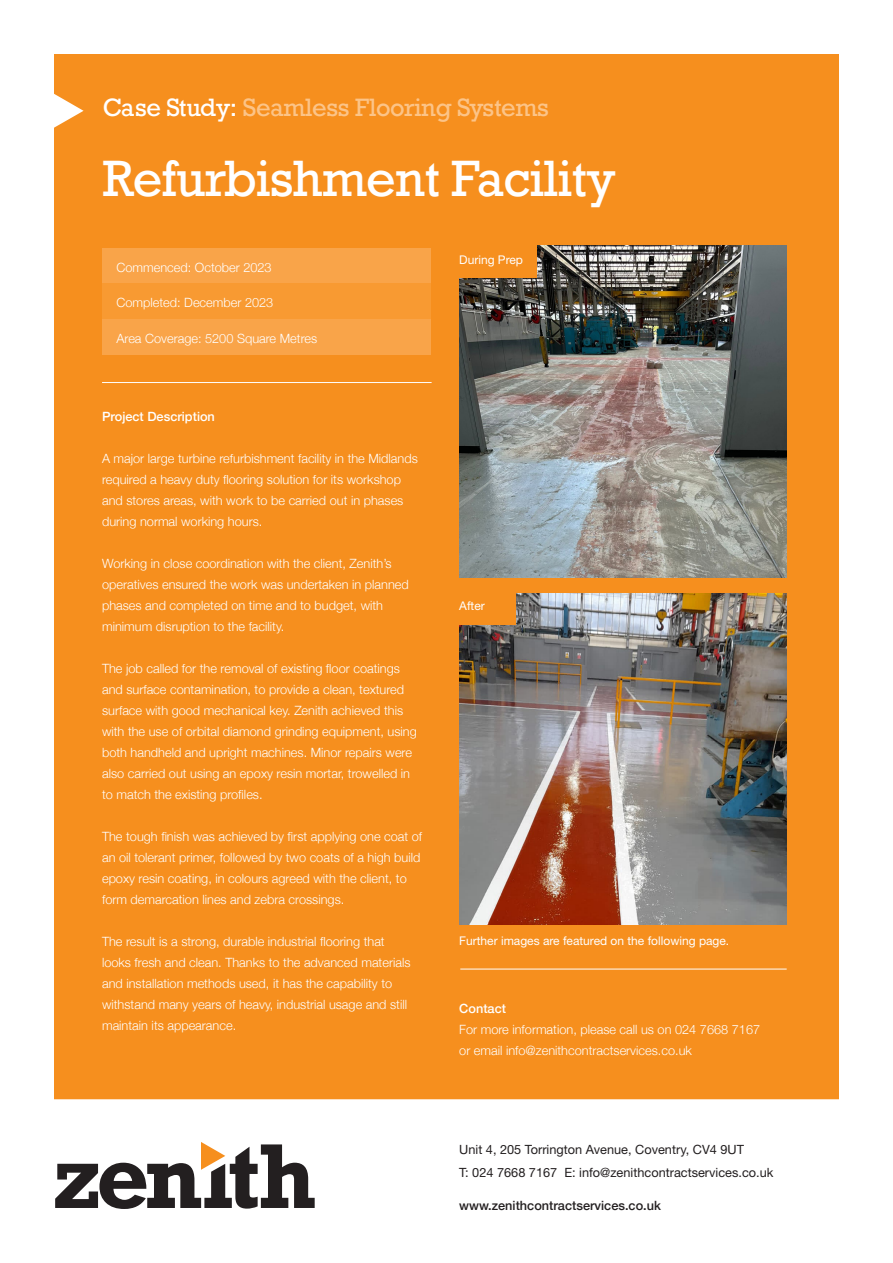
<style>
.page{position:relative;width:893px;height:1263px;background:#fff}
.page>*{position:absolute;margin:0;border:0;box-sizing:border-box;transform-origin:0 0}
.t1{font:48px "Rockwell";letter-spacing:-.02em;color:#fff}
.t2{font:23.55px "Rockwell";letter-spacing:-.02em;color:#fcc488}
.t3{font:300 12.75px/21px "Helvetica Neue";color:#fff}
.t4{font:12.75px "Helvetica Neue";color:#231f20}
.t5{font:500 12.75px "Helvetica Neue";color:#231f20}
.t6{font:500 12.75px "Helvetica Neue";color:#fff}
.t7{font:12px "Helvetica Neue";color:#fff}
.s1{color:#fff}
</style>
<div class="page">
<div style="left:54px;top:54px;width:785px;height:1045px;background:#f68f1e"></div>
<div style="left:102px;top:248px;width:329px;height:35px;background:#f9a449"></div>
<div style="left:102px;top:283px;width:329px;height:36px;background:#f89a32"></div>
<div style="left:102px;top:319px;width:329px;height:36px;background:#f9a449"></div>
<hr style="left:102px;top:382px;width:330px;height:1px;background:#fff">
<hr style="left:460px;top:969px;width:327px;height:1px;background:#fff">
<img style="left:459px;top:246px;width:328px;height:331px">
<img style="left:459px;top:593px;width:328px;height:332px">
<svg style="left:55px;top:1142px;width:260px;height:67px"></svg>
<div style="left:455px;top:590px;width:61px;height:34px;background:#f68f1e"></div>
<div style="left:455px;top:243px;width:82px;height:34px;background:#f68f1e"></div>
<p class="t2" style="left:103px;top:92px;width:448px"><span class="s1">Case Study:</span> Seamless Flooring Systems</p>
<p class="t1" style="left:103px;top:149px;width:515px">Refurbishment Facility</p>
<p class="t3" style="left:117px;top:256px;width:157px">Commenced: October 2023</p>
<p class="t3" style="left:117px;top:291px;width:158px">Completed: December 2023</p>
<p class="t3" style="left:117px;top:327px;width:202px">Area Coverage: 5200 Square Metres</p>
<p class="t6" style="left:102px;top:407px;width:114px">Project Description</p>
<p class="t3" style="left:102px;top:447px;width:317px">A major large turbine refurbishment facility in the Midlands required a heavy duty flooring solution for its workshop and stores areas, with work to be carried out in phases during normal working hours.</p>
<p class="t3" style="left:102px;top:552px;width:308px">Working in close coordination with the client, Zenith’s operatives ensured the work was undertaken in planned phases and completed on time and to budget, with minimum disruption to the facility.</p>
<p class="t3" style="left:102px;top:657px;width:316px">The job called for the removal of existing floor coatings and surface contamination, to provide a clean, textured surface with good mechanical key. Zenith achieved this with the use of orbital diamond grinding equipment, using both handheld and upright machines. Minor repairs were also carried out using an epoxy resin mortar, trowelled in to match the existing profiles.</p>
<p class="t3" style="left:102px;top:825px;width:322px">The tough finish was achieved by first applying one coat of an oil tolerant primer, followed by two coats of a high build epoxy resin coating, in colours agreed with the client, to form demarcation lines and zebra crossings.</p>
<p class="t3" style="left:102px;top:930px;width:310px">The result is a strong, durable industrial flooring that looks fresh and clean. Thanks to the advanced materials and installation methods used, it has the capability to withstand many years of heavy, industrial usage and still maintain its appearance.</p>
<p class="t7" style="left:459px;top:252px;width:65px">During Prep</p>
<p class="t7" style="left:459px;top:599px;width:27px">After</p>
<p class="t7" style="left:459px;top:933px;width:272px">Further images are featured on the following page.</p>
<p class="t6" style="left:459px;top:998px;width:48px">Contact</p>
<p class="t3" style="left:459px;top:1018px;width:302px">For more information, please call us on 024 7668 7167</p>
<p class="t3" style="left:459px;top:1039px;width:234px">or email info@zenithcontractservices.co.uk</p>
<p class="t4" style="left:459px;top:1142px;width:286px">Unit 4, 205 Torrington Avenue, Coventry, CV4 9UT</p>
<p class="t4" style="left:459px;top:1164px;width:316px">T: 024 7668 7167 E: info@zenithcontractservices.co.uk</p>
<p class="t5" style="left:459px;top:1195px;width:203px">www.zenithcontractservices.co.uk</p>
</div>
